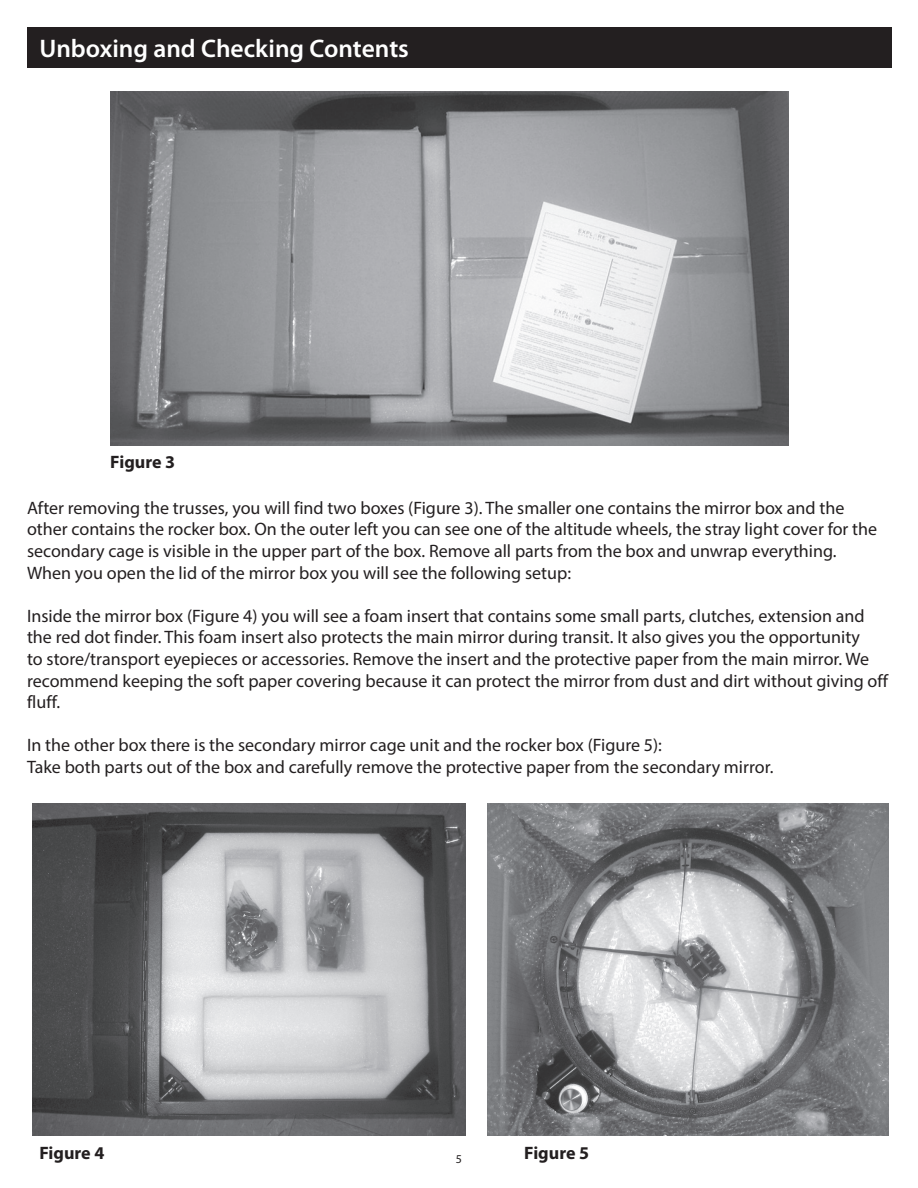
<style>
.page{position:relative;width:918px;height:1188px;background:#fff}
.page>*{position:absolute;margin:0;border:0;box-sizing:border-box;transform-origin:0 0}
.t1{font:600 25.5px "Myriad Pro";color:#fff}
.t2{font:18px/21.6px "Myriad Pro";color:#231f20}
.t3{font:700 18px "Myriad Pro";color:#231f20}
.t4{font:12px "Myriad Pro";color:#231f20}
</style>
<div class="page">
<div style="left:27px;top:27px;width:865px;height:41px;background:#231f20"></div>
<img style="left:110px;top:91px;width:678px;height:355px">
<img style="left:32px;top:804px;width:433px;height:332px">
<img style="left:487px;top:804px;width:401px;height:332px">
<h1 class="t1" style="left:39px;top:34px;width:371px">Unboxing and Checking Contents</h1>
<p class="t3" style="left:110px;top:450px;width:66px">Figure 3</p>
<p class="t2" style="left:27px;top:497px;width:852px">After removing the trusses, you will find two boxes (Figure 3). The smaller one contains the mirror box and the other contains the rocker box. On the outer left you can see one of the altitude wheels, the stray light cover for the secondary cage is visible in the upper part of the box. Remove all parts from the box and unwrap everything.<br>When you open the lid of the mirror box you will see the following setup:</p>
<p class="t2" style="left:27px;top:605px;width:862px">Inside the mirror box (Figure 4) you will see a foam insert that contains some small parts, clutches, extension and the red dot finder. This foam insert also protects the main mirror during transit. It also gives you the opportunity<br>to store/transport eyepieces or accessories. Remove the insert and the protective paper from the main mirror. We recommend keeping the soft paper covering because it can protect the mirror from dust and dirt without giving off fluff.</p>
<p class="t2" style="left:27px;top:734px;width:748px">In the other box there is the secondary mirror cage unit and the rocker box (Figure 5):<br>Take both parts out of the box and carefully remove the protective paper from the secondary mirror.</p>
<p class="t3" style="left:39px;top:1141px;width:66px">Figure 4</p>
<p class="t3" style="left:524px;top:1141px;width:66px">Figure 5</p>
<p class="t4" style="left:456px;top:1152px;width:8px">5</p>
</div>
